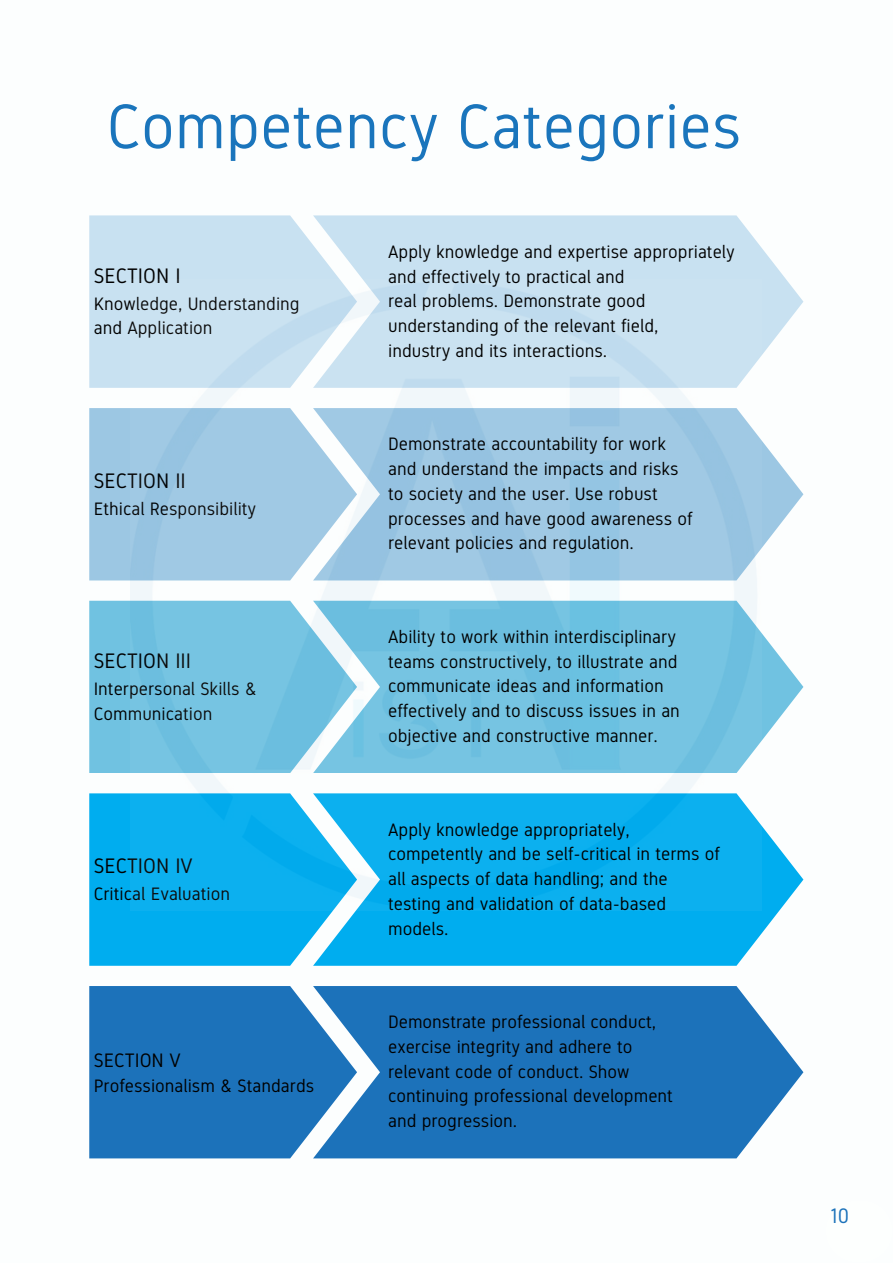
<style>
.page{position:relative;width:893px;height:1264px;background:#fff}
.page>*{position:absolute;margin:0;border:0;box-sizing:border-box;transform-origin:0 0}
.t1{font:63px "Gidole";color:#1a75bc}
.t2{font:21px "Gidole";color:#000}
.t3{font:21px "Gidole";color:#1c72ba}
.t4{font:19.5px "Gidole";color:#000}
.t5{font:18px/24.8px "Gidole";color:#000}
</style>
<div class="page">
<svg style="left:357px;top:215px;width:446px;height:141px;background:#cee4f2"></svg>
<svg style="left:89px;top:215px;width:268px;height:173px;background:#cbe3f1"></svg>
<svg style="left:761px;top:440px;width:42px;height:109px"></svg>
<div style="left:89px;top:408px;width:42px;height:172px;background:#9cc7e3"></div>
<svg style="left:761px;top:632px;width:42px;height:110px"></svg>
<div style="left:89px;top:600px;width:42px;height:173px;background:#70c2e1"></div>
<svg style="left:357px;top:825px;width:446px;height:140px;background:#21b7f0"></svg>
<svg style="left:89px;top:793px;width:268px;height:172px;background:#11b2f0"></svg>
<img style="left:131px;top:279px;width:630px;height:631px">
<svg style="left:357px;top:986px;width:446px;height:172px;background:#2e7dbf"></svg>
<svg style="left:89px;top:986px;width:268px;height:172px;background:#2c7cbe"></svg>
<p class="t1" style="left:107px;top:91px;width:636px">Competency Categories</p>
<p class="t2" style="left:94px;top:264px;width:88px">SECTION I</p>
<p class="t5" style="left:94px;top:291px;width:207px">Knowledge, Understanding and Application</p>
<p class="t2" style="left:94px;top:468px;width:94px">SECTION II</p>
<p class="t5" style="left:94px;top:496px;width:164px">Ethical Responsibility</p>
<p class="t2" style="left:94px;top:649px;width:99px">SECTION III</p>
<p class="t5" style="left:94px;top:676px;width:165px">Interpersonal Skills &amp;<br>Communication</p>
<p class="t2" style="left:94px;top:854px;width:101px">SECTION IV</p>
<p class="t5" style="left:94px;top:881px;width:138px">Critical Evaluation</p>
<p class="t4" style="left:94px;top:1049px;width:89px">SECTION V</p>
<p class="t5" style="left:94px;top:1073px;width:222px">Professionalism &amp; Standards</p>
<p class="t5" style="left:388px;top:239px;width:348px">Apply knowledge and expertise appropriately</p>
<p class="t5" style="left:388px;top:264px;width:238px">and effectively to practical and</p>
<p class="t5" style="left:388px;top:289px;width:259px">real problems. Demonstrate good</p>
<p class="t5" style="left:388px;top:313px;width:272px">understanding of the relevant field,</p>
<p class="t5" style="left:388px;top:338px;width:220px">industry and its interactions.</p>
<p class="t5" style="left:388px;top:432px;width:279px">Demonstrate accountability for work</p>
<p class="t5" style="left:388px;top:456px;width:292px">and understand the impacts and risks</p>
<p class="t5" style="left:388px;top:481px;width:271px">to society and the user. Use robust</p>
<p class="t5" style="left:388px;top:506px;width:306px">processes and have good awareness of</p>
<p class="t5" style="left:388px;top:531px;width:247px">relevant policies and regulation.</p>
<p class="t5" style="left:388px;top:624px;width:289px">Ability to work within interdisciplinary</p>
<p class="t5" style="left:388px;top:649px;width:291px">teams constructively, to illustrate and</p>
<p class="t5" style="left:388px;top:673px;width:277px">communicate ideas and information</p>
<p class="t5" style="left:388px;top:698px;width:293px">effectively and to discuss issues in an</p>
<p class="t5" style="left:388px;top:723px;width:271px">objective and constructive manner.</p>
<p class="t5" style="left:388px;top:817px;width:243px">Apply knowledge appropriately,</p>
<p class="t5" style="left:388px;top:842px;width:333px">competently and be self-critical in terms of</p>
<p class="t5" style="left:388px;top:866px;width:281px">all aspects of data handling; and the</p>
<p class="t5" style="left:388px;top:891px;width:279px">testing and validation of data-based</p>
<p class="t5" style="left:388px;top:916px;width:62px">models.</p>
<p class="t5" style="left:388px;top:1009px;width:269px">Demonstrate professional conduct,</p>
<p class="t5" style="left:388px;top:1034px;width:246px">exercise integrity and adhere to</p>
<p class="t5" style="left:388px;top:1059px;width:243px">relevant code of conduct. Show</p>
<p class="t5" style="left:388px;top:1083px;width:286px">continuing professional development</p>
<p class="t5" style="left:388px;top:1108px;width:131px">and progression.</p>
<p class="t3" style="left:830px;top:1203px;width:21px">10</p>
</div>
